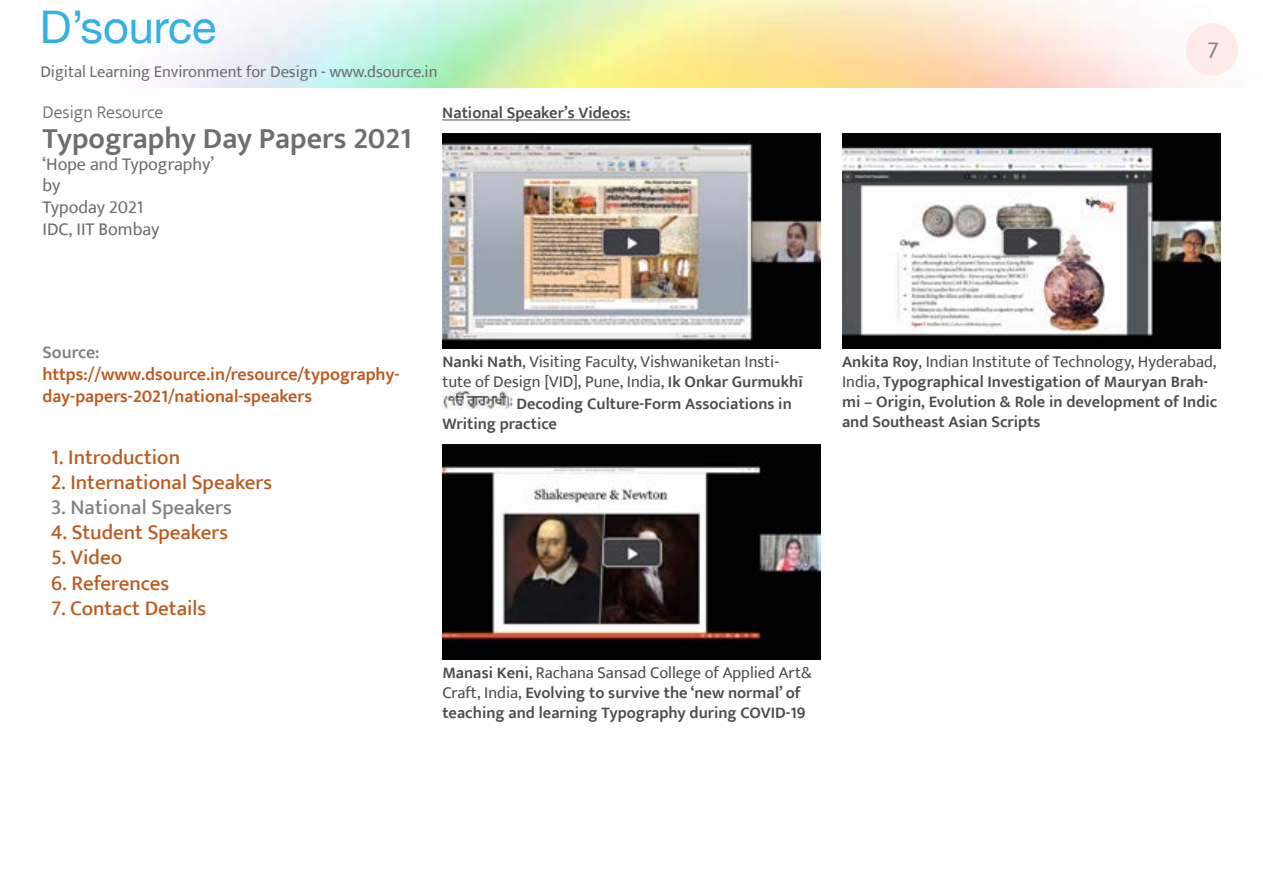
<style>
.page{position:relative;width:1263px;height:893px;background:#fff}
.page>*{position:absolute;margin:0;border:0;box-sizing:border-box;transform-origin:0 0}
.t1{font:45px "Helvetica Neue";color:#33b0e5}
.t2{font:600 30px "Ek Mukta";color:#6d6e71}
.t3{font:24px "Ek Mukta";color:#808285}
.t4{font:500 21px "Ek Mukta";color:#bb5c20}
.t5{font:500 21px "Ek Mukta";color:#808285}
.t6{font:600 18px/21.6px "Ek Mukta";color:#bb5c20}
.t7{font:18px/21.6px "Ek Mukta";color:#6d6e71}
.t8{font:300 18px "Ek Mukta";color:#6d6e71}
.t9{font:600 18px "Ek Mukta";color:#808285}
.t10{font:600 16.5px/19.8px "Ek Mukta";color:#4d4d4f}
.t11{font:16.5px/19.8px "Ek Mukta";color:#4d4d4f}
.t12{font:16.5px "Ek Mukta";color:#6d6e71}
.s1{font-weight:600}
.s2{font-weight:400}
</style>
<div class="page">
<div style="left:1186px;top:23px;width:52px;height:52px;background:#feebea;border-radius:50%"></div>
<hr style="left:442px;top:120px;width:188px;height:1px;background:#4d4d4f">
<img style="left:442px;top:390px;width:71px;height:19px">
<img style="left:442px;top:134px;width:379px;height:215px">
<img style="left:842px;top:134px;width:378px;height:215px">
<img style="left:442px;top:444px;width:379px;height:215px">
<h1 class="t1" style="left:40px;top:0;width:178px">D’source</h1>
<p class="t12" style="left:40px;top:62px;width:399px">Digital Learning Environment for Design - www.dsource.in</p>
<p class="t8" style="left:43px;top:101px;width:122px">Design Resource</p>
<h2 class="t2" style="left:43px;top:120px;width:371px">Typography Day Papers 2021</h2>
<p class="t7" style="left:43px;top:153px;width:173px">‘Hope and Typography’ by<br>Typoday 2021<br>IDC, IIT Bombay</p>
<p class="t10" style="left:442px;top:102px;width:190px">National Speaker’s Videos:</p>
<h3 class="t3" style="left:1207px;top:35px;width:13px">7</h3>
<p class="t9" style="left:43px;top:342px;width:59px">Source:</p>
<p class="t6" style="left:43px;top:363px;width:359px">https://www.dsource.in/resource/typography&shy;day-papers-2021/national-speakers</p>
<p class="t4" style="left:51px;top:444px;width:131px">1. Introduction</p>
<p class="t4" style="left:51px;top:469px;width:223px">2. International Speakers</p>
<p class="t5" style="left:51px;top:494px;width:182px">3. National Speakers</p>
<p class="t4" style="left:51px;top:520px;width:179px">4. Student Speakers</p>
<p class="t4" style="left:51px;top:545px;width:73px">5. Video</p>
<p class="t4" style="left:51px;top:570px;width:120px">6. References</p>
<p class="t4" style="left:51px;top:595px;width:157px">7. Contact Details</p>
<p class="t11" style="left:442px;top:352px;width:362px"><span class="s1">Nanki Nath</span>, Visiting Faculty, Vishwaniketan Insti&shy;tute of Design [VID], Pune, India, <span class="s1">Ik Onkar Gurmukhī</span></p>
<p class="t10" style="left:442px;top:394px;width:351px;text-indent:74px">Decoding Culture-Form Associations in<br>Writing practice</p>
<p class="t10" style="left:842px;top:352px;width:377px">Ankita Roy<span class="s2">, Indian Institute of Technology, Hyderabad, India,</span> Typographical Investigation of Mauryan Brah&shy;mi – Origin, Evolution &amp; Role in development of Indic and Southeast Asian Scripts</p>
<p class="t10" style="left:442px;top:663px;width:371px">Manasi Keni<span class="s2">, Rachana Sansad College of Applied Art&amp;<br>Craft, India,</span> Evolving to survive the ‘new normal’ of teaching and learning Typography during COVID-19</p>
</div>
